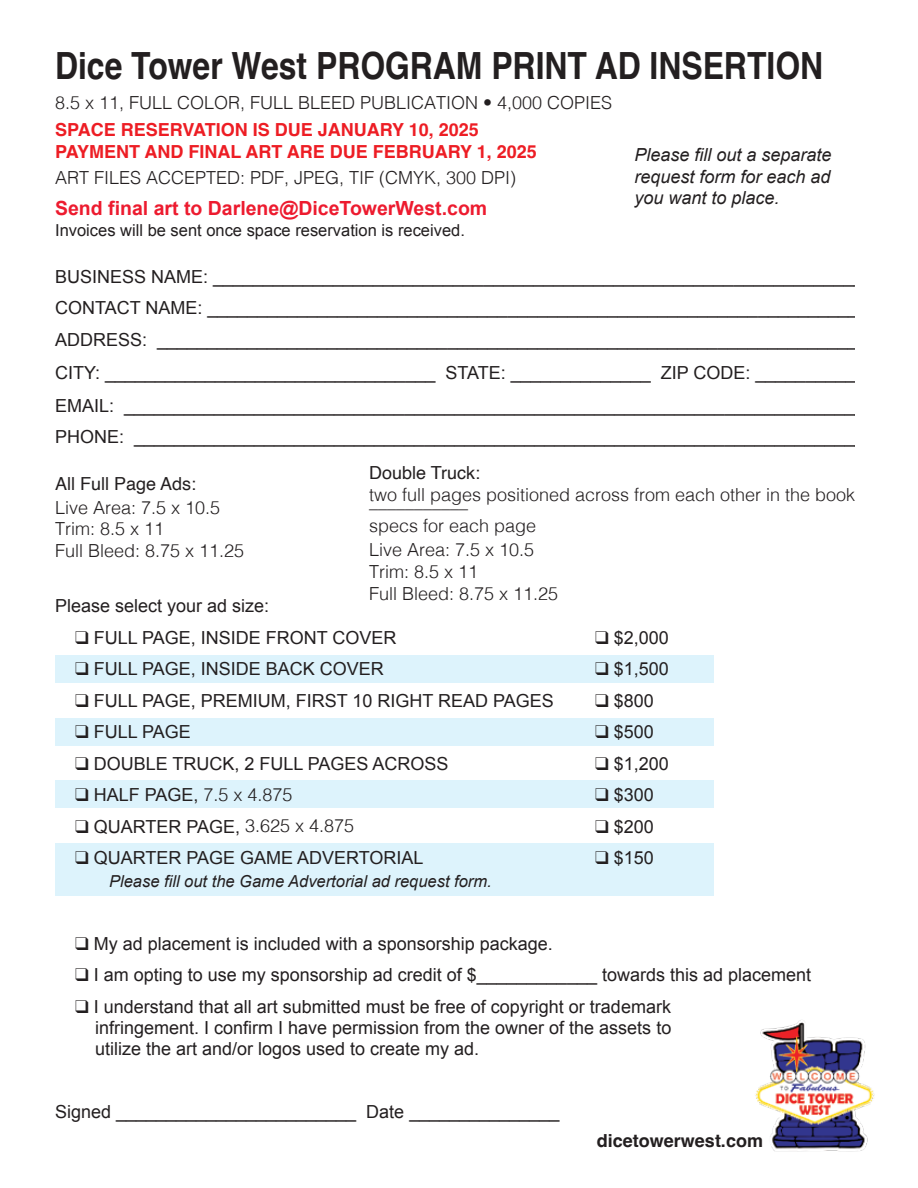
<style>
.page{position:relative;width:918px;height:1188px;background:#fff}
.page>*{position:absolute;margin:0;border:0;box-sizing:border-box;transform-origin:0 0}
.t1{font:700 37.5px "Helvetica";color:#231f20;scale:.85 1}
.t2{font:700 19.5px "Arial";color:#ed1b2f}
.t3{font:18px/32px "Arial";color:#231f20}
.t4{font:300 18px/21.6px "Helvetica";color:#231f20}
.t5{font:700 18px/22.5px "Helvetica";color:#ed1d24}
.t6{font:italic 18px/21.6px "Arial";color:#231f20;text-align:justify}
.t7{font:18px "Helvetica";color:#231f20}
.t8{font:700 18px "Helvetica";color:#231f20}
.t9{font:16.5px "Arial";color:#231f20}
.t10{font:italic 16.5px "Arial";color:#231f20}
.s1{font-family:"Helvetica";font-weight:300}
</style>
<div class="page">
<div style="left:55px;top:655px;width:659px;height:28px;background:#ddf3fc"></div>
<img style="left:755px;top:1020px;width:120px;height:132px">
<div style="left:55px;top:718px;width:659px;height:28px;background:#ddf3fc"></div>
<div style="left:55px;top:780px;width:659px;height:28px;background:#ddf3fc"></div>
<div style="left:55px;top:843px;width:659px;height:53px;background:#ddf3fc"></div>
<h1 class="t1" style="left:55px;top:43px;width:905px">Dice Tower West PROGRAM PRINT AD INSERTION</h1>
<p class="t4" style="left:55px;top:90px;width:559px">8.5 x 11, FULL COLOR, FULL BLEED PUBLICATION • 4,000 COPIES</p>
<p class="t5" style="left:55px;top:120px;width:483px">SPACE RESERVATION IS DUE JANUARY 10, 2025<br>PAYMENT AND FINAL ART ARE DUE FEBRUARY 1, 2025</p>
<p class="t4" style="left:55px;top:165px;width:463px">ART FILES ACCEPTED: PDF, JPEG, TIF (CMYK, 300 DPI)</p>
<p class="t2" style="left:55px;top:196px;width:434px">Send final art to Darlene@DiceTowerWest.com</p>
<p class="t9" style="left:55px;top:219px;width:411px">Invoices will be sent once space reservation is received.</p>
<p class="t3" style="left:55px;top:261px;width:820px">BUSINESS NAME: __________________________________________________________________ CONTACT NAME: __________________________________________________________________ ADDRESS: ______________________________________________________________________ CITY: _________________________________ STATE: ______________ ZIP CODE: __________ EMAIL: __________________________________________________________________________ PHONE: _________________________________________________________________________</p>
<p class="t7" style="left:55px;top:470px;width:143px">All Full Page Ads:</p>
<p class="t4" style="left:55px;top:495px;width:191px">Live Area: 7.5 x 10.5<br>Trim: 8.5 x 11<br>Full Bleed: 8.75 x 11.25</p>
<p class="t6" style="left:635px;top:144px;width:199px">Please fill out a separate request form for each ad you want to place.</p>
<p class="t7" style="left:369px;top:459px;width:113px">Double Truck:</p>
<p class="t4" style="left:369px;top:482px;width:488px">two full pages positioned across from each other in the book</p>
<p class="t4" style="left:369px;top:489px;width:169px;line-height:24px">___________<br>specs for each page<br>Live Area: 7.5 x 10.5</p>
<p class="t4" style="left:369px;top:559px;width:191px">Trim: 8.5 x 11<br>Full Bleed: 8.75 x 11.25</p>
<p class="t3" style="left:55px;top:590px;width:216px">Please select your ad size:</p>
<p class="t3" style="left:75px;top:621px;width:323px">❑ FULL PAGE, INSIDE FRONT COVER</p>
<p class="t3" style="left:595px;top:621px;width:75px">❑ $2,000</p>
<p class="t3" style="left:75px;top:653px;width:310px">❑ FULL PAGE, INSIDE BACK COVER</p>
<p class="t3" style="left:595px;top:653px;width:75px">❑ $1,500</p>
<p class="t3" style="left:75px;top:684px;width:480px">❑ FULL PAGE, PREMIUM, FIRST 10 RIGHT READ PAGES</p>
<p class="t3" style="left:595px;top:684px;width:60px">❑ $800</p>
<p class="t3" style="left:75px;top:716px;width:117px">❑ FULL PAGE</p>
<p class="t3" style="left:595px;top:716px;width:60px">❑ $500</p>
<p class="t3" style="left:75px;top:747px;width:375px">❑ DOUBLE TRUCK, 2 FULL PAGES ACROSS</p>
<p class="t3" style="left:595px;top:747px;width:75px">❑ $1,200</p>
<p class="t3" style="left:75px;top:779px;width:219px">❑ HALF PAGE, <span class="s1">7.5 x 4.875</span></p>
<p class="t3" style="left:595px;top:779px;width:60px">❑ $300</p>
<p class="t3" style="left:75px;top:810px;width:281px">❑ QUARTER PAGE, <span class="s1">3.625 x 4.875</span></p>
<p class="t3" style="left:595px;top:810px;width:60px">❑ $200</p>
<p class="t3" style="left:75px;top:842px;width:350px">❑ QUARTER PAGE GAME ADVERTORIAL</p>
<p class="t3" style="left:595px;top:842px;width:60px">❑ $150</p>
<p class="t10" style="left:109px;top:870px;width:384px">Please fill out the Game Advertorial ad request form.</p>
<p class="t3" style="left:75px;top:928px;width:479px">❑ My ad placement is included with a sponsorship package.</p>
<p class="t3" style="left:75px;top:959px;width:738px">❑ I am opting to use my sponsorship ad credit of $____________ towards this ad placement</p>
<p class="t3" style="left:95px;top:996px;width:578px;line-height:21px;text-align:justify;text-indent:-20px">❑ I understand that all art submitted must be free of copyright or trademark infringement. I confirm I have permission from the owner of the assets to utilize the art and/or logos used to create my ad.</p>
<p class="t3" style="left:55px;top:1096px;width:506px">Signed ________________________ Date _______________</p>
<p class="t8" style="left:597px;top:1130px;width:168px">dicetowerwest.com</p>
</div>
